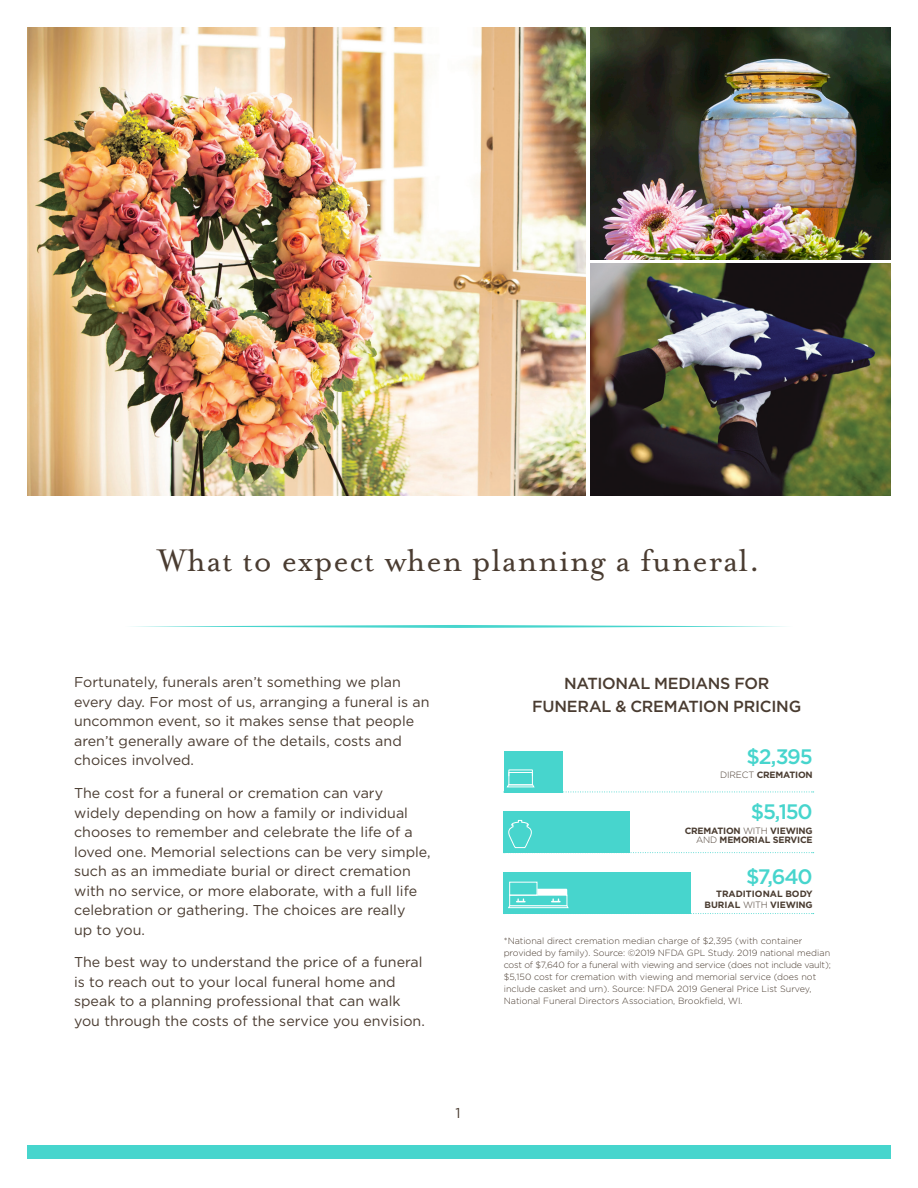
<style>
.page{position:relative;width:918px;height:1188px;background:#fff}
.page>*{position:absolute;margin:0;border:0;box-sizing:border-box;transform-origin:0 0}
.t1{font:36px "Mrs Eaves OT";letter-spacing:.02em;color:#4a3c31}
.t2{font:500 21px "Gotham";letter-spacing:-.06em;color:#47d5cd}
.t3{font:500 16.05px/23.1px "Gotham";letter-spacing:-.015em;color:#4a3c31;text-align:center}
.t4{font:14.25px/19.5px "Gotham";color:#4a3c31}
.t5{font:700 9.15px/9.1px "Gotham";letter-spacing:-.02em;color:#4a3c31;text-align:right}
.t6{font:700 9.15px/10.9px "Gotham";color:#4a3c31;text-align:right}
.t7{font:300 9px/12px "Gotham";color:#4a3c31}
.s1{font-weight:300}
</style>
<div class="page">
<div style="left:504px;top:872px;width:187px;height:42px;background:#47d5cd"></div>
<img style="left:27px;top:27px;width:559px;height:469px">
<img style="left:590px;top:264px;width:301px;height:232px">
<img style="left:590px;top:27px;width:301px;height:232px">
<div style="left:504px;top:751px;width:58px;height:41px;background:#47d5cd"></div>
<svg style="left:508px;top:769px;width:25px;height:8px"></svg>
<svg style="left:504px;top:784px;width:310px;height:9px"></svg>
<div style="left:504px;top:812px;width:126px;height:41px;background:#47d5cd"></div>
<svg style="left:508px;top:820px;width:306px;height:33px"></svg>
<svg style="left:508px;top:889px;width:306px;height:25px"></svg>
<div style="left:27px;top:1145px;width:864px;height:13px;background:#47d5cd"></div>
<svg style="left:131px;top:625px;width:656px;height:3px"></svg>
<p class="t1" style="left:158px;top:541px;width:604px">What to expect when planning a funeral.</p>
<p class="t4" style="left:74px;top:672px;width:357px">Fortunately, funerals aren’t something we plan every day. For most of us, arranging a funeral is an uncommon event, so it makes sense that people aren’t generally aware of the details, costs and choices involved.</p>
<p class="t4" style="left:74px;top:783px;width:358px">The cost for a funeral or cremation can vary widely depending on how a family or individual chooses to remember and celebrate the life of a loved one. Memorial selections can be very simple, such as an immediate burial or direct cremation with no service, or more elaborate, with a full life celebration or gathering. The choices are really<br>up to you.</p>
<p class="t4" style="left:74px;top:952px;width:352px">The best way to understand the price of a funeral is to reach out to your local funeral home and speak to a planning professional that can walk you through the costs of the service you envision.</p>
<p class="t4" style="left:455px;top:1103px;width:7px">1</p>
<p class="t3" style="left:532px;top:671px;width:271px">NATIONAL MEDIANS FOR<br>FUNERAL &amp; CREMATION PRICING</p>
<p class="t2" style="left:747px;top:743px;width:68px">$2,395</p>
<p class="t5" style="left:720px;top:770px;width:94px"><span class="s1">DIRECT</span> CREMATION</p>
<p class="t2" style="left:751px;top:798px;width:63px">$5,150</p>
<p class="t5" style="left:685px;top:826px;width:130px">CREMATION <span class="s1">WITH</span> VIEWING<br><span class="s1">AND</span> MEMORIAL SERVICE</p>
<p class="t2" style="left:746px;top:863px;width:68px">$7,640</p>
<p class="t6" style="left:704px;top:888px;width:110px">TRADITIONAL BODY<br>BURIAL <span class="s1">WITH</span> VIEWING</p>
<p class="t7" style="left:504px;top:934px;width:329px">*National direct cremation median charge of $2,395 (with container provided by family). Source: ©2019 NFDA GPL Study. 2019 national median cost of $7,640 for a funeral with viewing and service (does not include vault); $5,150 cost for cremation with viewing and memorial service (does not include casket and urn). Source: NFDA 2019 General Price List Survey, National Funeral Directors Association, Brookfield, WI.</p>
</div>
